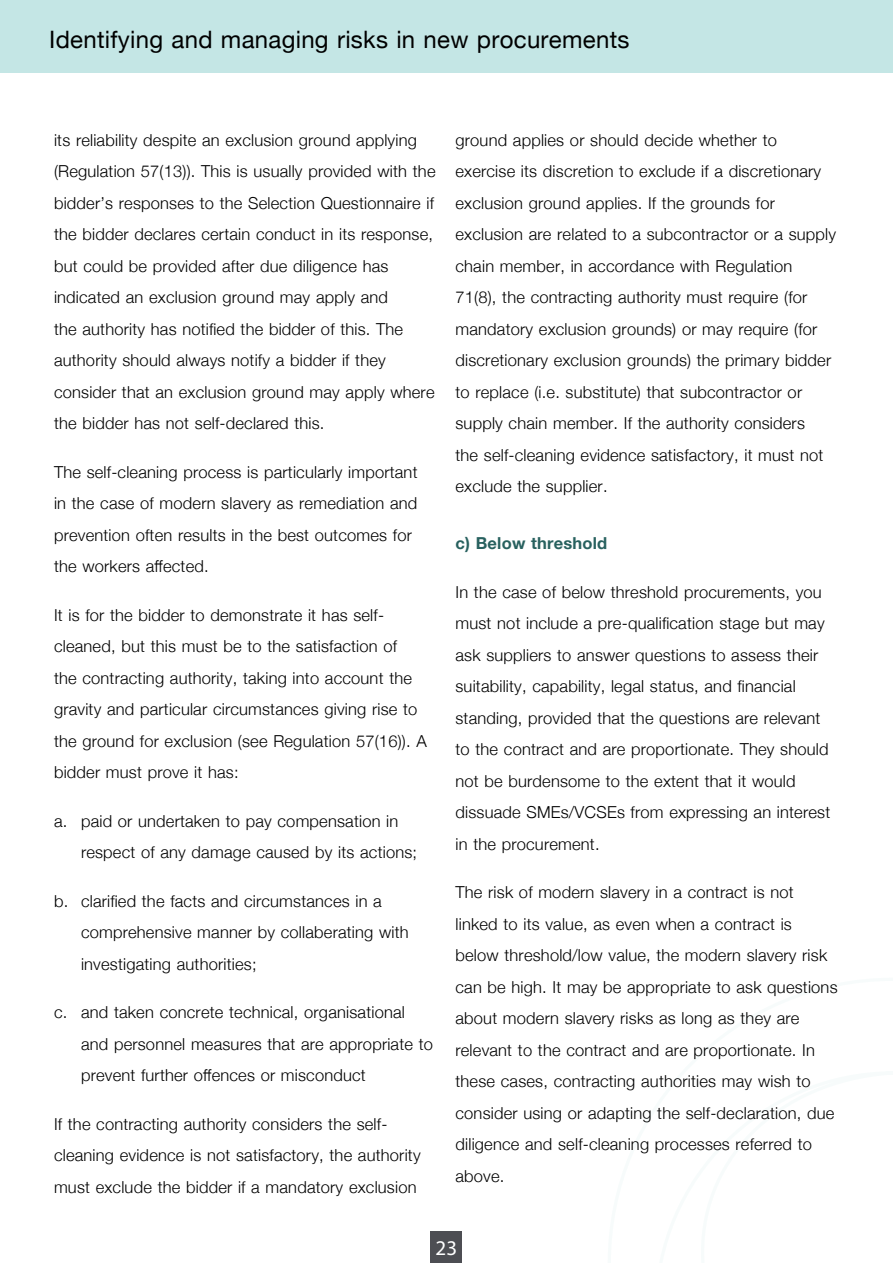
<style>
.page{position:relative;width:893px;height:1263px;background:#fff}
.page>*{position:absolute;margin:0;border:0;box-sizing:border-box;transform-origin:0 0}
.t1{font:24px "Helvetica Neue";letter-spacing:.01em;color:#000}
.t2{font:21px "Myriad Pro";color:#fff}
.Body{font:300 16.5px/31.5px "Helvetica Neue";letter-spacing:.01em;color:#000}
.Body_subsection_H4{font:700 16.5px "Helvetica Neue";letter-spacing:.01em;color:#28615f}
</style>
<div class="page">
<div style="left:431px;top:1231px;width:31px;height:32px;background:#4d4e53"></div>
<div style="left:0;top:0;width:893px;height:72px;background:#c4e6e5"></div>
<h1 class="t1" style="left:49px;top:22px;width:582px">Identifying and managing risks in new procurements</h1>
<p class="Body" style="left:54px;top:123px;width:383px">its reliability despite an exclusion ground applying (Regulation 57(13)). This is usually provided with the bidder’s responses to the Selection Questionnaire if the bidder declares certain conduct in its response, but could be provided after due diligence has indicated an exclusion ground may apply and<br>the authority has notified the bidder of this. The authority should always notify a bidder if they consider that an exclusion ground may apply where the bidder has not self-declared this.</p>
<p class="Body" style="left:54px;top:455px;width:365px">The self-cleaning process is particularly important in the case of modern slavery as remediation and prevention often results in the best outcomes for the workers affected.</p>
<p class="Body" style="left:54px;top:598px;width:374px">It is for the bidder to demonstrate it has self&shy;cleaned, but this must be to the satisfaction of<br>the contracting authority, taking into account the gravity and particular circumstances giving rise to the ground for exclusion (see Regulation 57(16)). A bidder must prove it has:</p>
<p class="Body" style="left:81px;top:804px;width:338px;text-indent:-27px">a. paid or undertaken to pay compensation in respect of any damage caused by its actions;</p>
<p class="Body" style="left:81px;top:884px;width:329px;text-indent:-27px">b. clarified the facts and circumstances in a comprehensive manner by collaberating with investigating authorities;</p>
<p class="Body" style="left:81px;top:995px;width:354px;text-indent:-27px">c. and taken concrete technical, organisational and personnel measures that are appropriate to prevent further offences or misconduct</p>
<p class="Body" style="left:54px;top:1107px;width:368px">If the contracting authority considers the self&shy;cleaning evidence is not satisfactory, the authority must exclude the bidder if a mandatory exclusion</p>
<p class="Body" style="left:455px;top:123px;width:382px">ground applies or should decide whether to exercise its discretion to exclude if a discretionary exclusion ground applies. If the grounds for exclusion are related to a subcontractor or a supply chain member, in accordance with Regulation 71(8), the contracting authority must require (for mandatory exclusion grounds) or may require (for discretionary exclusion grounds) the primary bidder to replace (i.e. substitute) that subcontractor or supply chain member. If the authority considers<br>the self-cleaning evidence satisfactory, it must not exclude the supplier.</p>
<h4 class="Body_subsection_H4" style="left:455px;top:530px;width:153px">c) Below threshold</h4>
<p class="Body" style="left:455px;top:575px;width:376px">In the case of below threshold procurements, you must not include a pre-qualification stage but may ask suppliers to answer questions to assess their suitability, capability, legal status, and financial standing, provided that the questions are relevant to the contract and are proportionate. They should not be burdensome to the extent that it would dissuade SMEs/VCSEs from expressing an interest in the procurement.</p>
<p class="Body" style="left:455px;top:875px;width:384px">The risk of modern slavery in a contract is not linked to its value, as even when a contract is below threshold/low value, the modern slavery risk can be high. It may be appropriate to ask questions about modern slavery risks as long as they are relevant to the contract and are proportionate. In these cases, contracting authorities may wish to consider using or adapting the self-declaration, due diligence and self-cleaning processes referred to above.</p>
<p class="t2" style="left:436px;top:1235px;width:23px">23</p>
</div>
